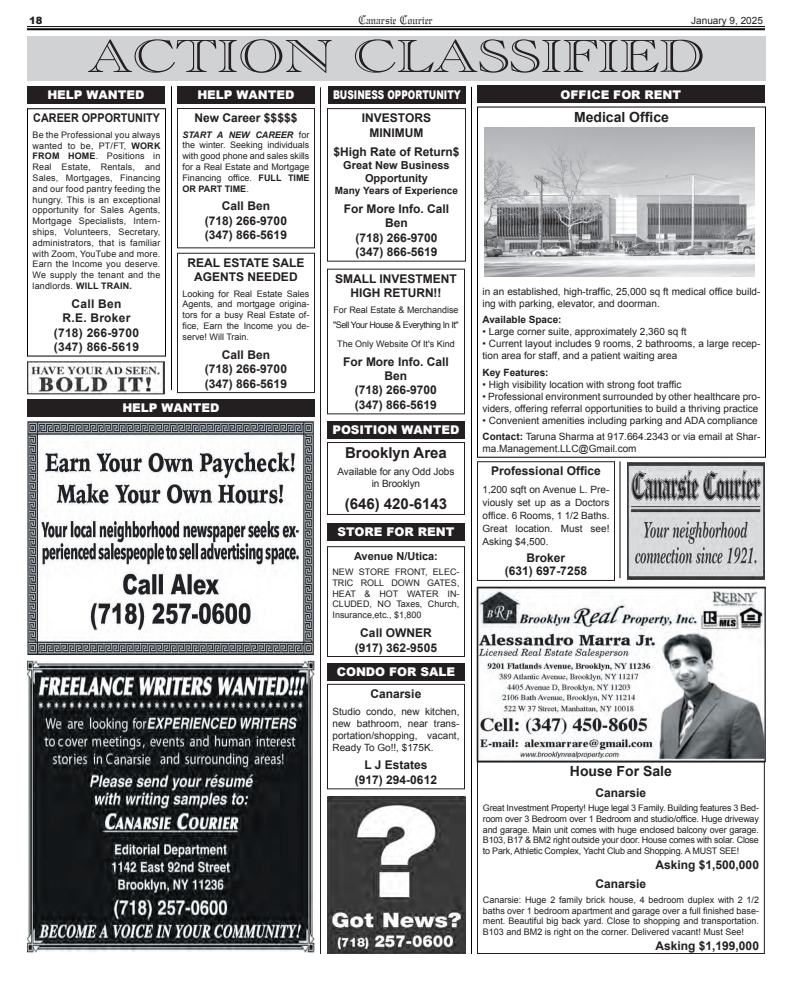
<style>
.page{position:relative;width:792px;height:981px;background:#fff}
.page>*{position:absolute;margin:0;border:0;box-sizing:border-box;transform-origin:0 0}
.t1{font:48px "Academy Engraved Let Plain";color:#231f20;scale:1.25 1}
.t2{font:700 15px "Arial";color:#231f20}
.t3{font:700 14px "Arial";color:#231f20}
.t4{font:700 12px/14.4px "Arial";color:#231f20;text-align:center}
.t5{font:900 12px "Arial";color:#fff}
.t6{font:700 12px/14.4px "Arial";letter-spacing:.02em;color:#231f20;text-align:center}
.t7{font:900 12px "Arial";color:#fff;scale:.75 1}
.t8{font:700 12px "Arial";color:#231f20;scale:.9 1}
.t9{font:12px "Gregorian FLF";color:#231f20}
.t10{font:700 11px/13.2px "Arial";color:#231f20;text-align:center}
.t11{font:10px/12px "Arial";color:#231f20}
.t12{font:700 10px "Arial";color:#231f20}
.t13{font:900 10px "Arial";color:#231f20}
.t14{font:9px/10.8px "Arial";color:#231f20;text-align:justify}
.t15{font:9px/15.3px "Arial";letter-spacing:-.05em;color:#231f20}
.s1{font-weight:700}
.s2{font-weight:700;font-style:italic}
</style>
<div class="page">
<hr style="left:27px;top:26px;width:738px;height:1px;background:#040503">
<hr style="left:27px;top:28px;width:738px;height:2px;background:#040503">
<div style="left:27px;top:36px;width:738px;height:44px;background:#d1d2d4"></div>
<div style="left:177px;top:108px;width:138px;height:140px;border:1px solid #231f20"></div>
<div style="left:27px;top:86px;width:138px;height:18px;background:#231f20"></div>
<hr style="left:171px;top:86px;width:1px;height:304px;background:#000">
<div style="left:27px;top:108px;width:139px;height:249px;border:1px solid #000"></div>
<div style="left:177px;top:86px;width:138px;height:17px;background:#231f20"></div>
<div style="left:177px;top:253px;width:138px;height:140px;border:1px solid #231f20"></div>
<img style="left:27px;top:421px;width:288px;height:235px">
<img style="left:27px;top:661px;width:288px;height:292px">
<hr style="left:320px;top:87px;width:1px;height:867px;background:#231f20">
<div style="left:328px;top:86px;width:138px;height:18px;background:#231f20"></div>
<div style="left:327px;top:108px;width:139px;height:154px;border:1px solid #231f20"></div>
<div style="left:477px;top:86px;width:288px;height:17px;background:#231f20"></div>
<div style="left:477px;top:461px;width:138px;height:120px;border:1px solid #231f20"></div>
<div style="left:27px;top:399px;width:288px;height:18px;background:#231f20"></div>
<img style="left:327px;top:796px;width:138px;height:158px">
<div style="left:327px;top:269px;width:138px;height:145px;border:1px solid #231f20"></div>
<div style="left:327px;top:684px;width:138px;height:105px;border:1px solid #231f20"></div>
<div style="left:327px;top:663px;width:138px;height:18px;background:#231f20"></div>
<div style="left:327px;top:421px;width:138px;height:18px;background:#231f20"></div>
<div style="left:327px;top:442px;width:138px;height:73px;border:1px solid #231f20"></div>
<div style="left:327px;top:546px;width:138px;height:111px;border:1px solid #231f20"></div>
<img style="left:27px;top:361px;width:138px;height:34px">
<img style="left:479px;top:589px;width:284px;height:171px">
<div style="left:477px;top:587px;width:288px;height:175px;border:1px solid #231f20"></div>
<div style="left:477px;top:761px;width:288px;height:193px;border:1px solid #231f20"></div>
<hr style="left:471px;top:87px;width:1px;height:867px;background:#000">
<img style="left:627px;top:463px;width:138px;height:117px">
<div style="left:477px;top:107px;width:289px;height:351px;border:1px solid #000"></div>
<img style="left:484px;top:128px;width:270px;height:148px">
<hr style="left:620px;top:461px;width:1px;height:117px;background:#000">
<div style="left:327px;top:523px;width:138px;height:18px;background:#231f20"></div>
<p class="t13" style="left:29px;top:13px;width:15px">18</p>
<h3 class="t9" style="left:359px;top:13px;width:76px">Canarsie Courier</h3>
<p class="t11" style="left:691px;top:14px;width:73px">January 9, 2025</p>
<h1 class="t1" style="left:87px;top:21px;width:495px">ACTION CLASSIFIED</h1>
<h3 class="t5" style="left:47px;top:86px;width:99px">HELP WANTED</h3>
<h3 class="t8" style="left:33px;top:110px;width:142px">CAREER OPPORTUNITY</h3>
<p class="t14" style="left:32px;top:129px;width:130px">Be the Professional you always wanted to be, PT/FT, <span class="s1">WORK FROM HOME</span>. Positions in Real Estate, Rentals, and Sales, Mortgages, Financing and our food pantry feeding the hungry. This is an exceptional opportunity for Sales Agents, Mortgage Specialists, Intern&shy;ships, Volunteers, Secretary, administrators, that is familiar with Zoom, YouTube and more.<br>Earn the Income you deserve.<br>We supply the tenant and the landlords. <span class="s1">WILL TRAIN.</span></p>
<h3 class="t6" style="left:54px;top:297px;width:87px">Call Ben<br>R.E. Broker (718) 266-9700 (347) 866-5619</h3>
<h3 class="t5" style="left:197px;top:86px;width:99px">HELP WANTED</h3>
<h3 class="t4" style="left:195px;top:111px;width:104px">New Career $$$$$</h3>
<p class="t14" style="left:182px;top:129px;width:129px"><span class="s2">START A NEW CAREER</span> for the winter. Seeking individuals with good phone and sales skills for a Real Estate and Mortgage Financing office. <span class="s1">FULL TIME OR PART TIME</span>.</p>
<h3 class="t4" style="left:205px;top:199px;width:84px">Call Ben<br>(718) 266-9700 (347) 866-5619</h3>
<h3 class="t4" style="left:188px;top:256px;width:118px">REAL ESTATE SALE<br>AGENTS NEEDED</h3>
<p class="t14" style="left:182px;top:288px;width:128px">Looking for Real Estate Sales Agents, and mortgage origina&shy;tors for a busy Real Estate of&shy;fice, Earn the Income you de&shy;serve! Will Train.</p>
<h3 class="t4" style="left:205px;top:348px;width:84px">Call Ben<br>(718) 266-9700 (347) 866-5619</h3>
<h3 class="t5" style="left:122px;top:399px;width:99px">HELP WANTED</h3>
<h3 class="t7" style="left:333px;top:86px;width:172px">BUSINESS OPPORTUNITY</h3>
<h3 class="t4" style="left:362px;top:111px;width:71px">INVESTORS<br>MINIMUM</h3>
<h3 class="t4" style="left:333px;top:145px;width:128px">$High Rate of Return$</h3>
<p class="t10" style="left:343px;top:159px;width:108px">Great New Business<br>Opportunity</p>
<p class="t12" style="left:335px;top:184px;width:125px">Many Years of Experience</p>
<h3 class="t4" style="left:344px;top:202px;width:107px">For More Info. Call<br>Ben<br>(718) 266-9700 (347) 866-5619</h3>
<h3 class="t4" style="left:335px;top:272px;width:123px">SMALL INVESTMENT<br>HIGH RETURN!!</h3>
<p class="t15" style="left:333px;top:302px;width:127px">For Real Estate &amp; Merchandise "Sell Your House &amp; Everything In It"</p>
<p class="t14" style="left:337px;top:338px;width:119px">The Only Website Of It's Kind</p>
<h3 class="t4" style="left:343px;top:355px;width:107px">For More Info. Call<br>Ben<br>(718) 266-9700 (347) 866-5619</h3>
<h3 class="t5" style="left:332px;top:421px;width:129px">POSITION WANTED</h3>
<h2 class="t2" style="left:345px;top:443px;width:103px">Brooklyn Area</h2>
<p class="t11" style="left:338px;top:466px;width:118px;text-align:center">Available for any Odd Jobs in Brooklyn</p>
<h2 class="t2" style="left:345px;top:494px;width:104px">(646) 420-6143</h2>
<p class="t10" style="left:354px;top:550px;width:85px">Avenue N/Utica:</p>
<p class="t14" style="left:332px;top:567px;width:129px">NEW STORE FRONT, ELEC-TRIC ROLL DOWN GATES, HEAT &amp; HOT WATER IN-CLUDED, NO Taxes, Church, Insurance,etc., $1,800</p>
<h3 class="t4" style="left:355px;top:626px;width:84px">Call OWNER (917) 362-9505</h3>
<h3 class="t5" style="left:338px;top:523px;width:118px">STORE FOR RENT</h3>
<h3 class="t5" style="left:337px;top:663px;width:120px">CONDO FOR SALE</h3>
<h3 class="t4" style="left:371px;top:687px;width:52px">Canarsie</h3>
<p class="t11" style="left:332px;top:705px;width:128px;text-align:justify">Studio condo, new kitchen, new bathroom, near trans&shy;portation/shopping, vacant, Ready To Go!!, $175K.</p>
<h3 class="t4" style="left:355px;top:758px;width:84px">L J Estates (917) 294-0612</h3>
<h3 class="t5" style="left:561px;top:86px;width:122px">OFFICE FOR RENT</h3>
<h3 class="t3" style="left:574px;top:108px;width:96px">Medical Office</h3>
<p class="t11" style="left:482px;top:285px;width:279px">in an established, high-traffic, 25,000 sq ft medical office build&shy;ing with parking, elevator, and doorman.</p>
<p class="t12" style="left:482px;top:313px;width:81px">Available Space:</p>
<p class="t11" style="left:482px;top:326px;width:206px">• Large corner suite, approximately 2,360 sq ft</p>
<p class="t11" style="left:482px;top:338px;width:279px">• Current layout includes 9 rooms, 2 bathrooms, a large recep&shy;tion area for staff, and a patient waiting area</p>
<p class="t12" style="left:482px;top:366px;width:68px">Key Features:</p>
<p class="t11" style="left:482px;top:378px;width:201px">• High visibility location with strong foot traffic</p>
<p class="t11" style="left:482px;top:390px;width:279px">• Professional environment surrounded by other healthcare pro&shy;viders, offering referral opportunities to build a thriving practice</p>
<p class="t11" style="left:482px;top:412px;width:280px;line-height:16.5px">• Convenient amenities including parking and ADA compliance<br><span class="s1">Contact:</span> Taruna Sharma at 917.664.2343 or via email at Shar-</p>
<p class="t11" style="left:482px;top:443px;width:156px">ma.Management.LLC@Gmail.com</p>
<h3 class="t4" style="left:491px;top:464px;width:111px">Professional Office</h3>
<p class="t11" style="left:482px;top:483px;width:128px;line-height:13px;text-align:justify">1,200 sqft on Avenue L. Pre&shy;viously set up as a Doctors office. 6 Rooms, 1 1/2 Baths.<br>Great location. Must see!<br>Asking $4,500.</p>
<h3 class="t4" style="left:505px;top:552px;width:84px;line-height:13px">Broker<br>(631) 697-7258</h3>
<h3 class="t3" style="left:570px;top:762px;width:103px">House For Sale</h3>
<h3 class="t4" style="left:596px;top:786px;width:52px">Canarsie</h3>
<p class="t14" style="left:483px;top:803px;width:278px">Great Investment Property! Huge legal 3 Family. Building features 3 Bed&shy;room over 3 Bedroom over 1 Bedroom and studio/office. Huge driveway and garage. Main unit comes with huge enclosed balcony over garage.<br>B103, B17 &amp; BM2 right outside your door. House comes with solar. Close to Park, Athletic Complex, Yacht Club and Shopping. A MUST SEE!</p>
<h3 class="t4" style="left:656px;top:858px;width:105px">Asking $1,500,000</h3>
<h3 class="t4" style="left:596px;top:877px;width:52px">Canarsie</h3>
<p class="t14" style="left:483px;top:894px;width:278px">Canarsie: Huge 2 family brick house, 4 bedroom duplex with 2 1/2 baths over 1 bedroom apartment and garage over a full finished base&shy;ment. Beautiful big back yard. Close to shopping and transportation.<br>B103 and BM2 is right on the corner. Delivered vacant! Must See!</p>
<h3 class="t4" style="left:656px;top:939px;width:105px">Asking $1,199,000</h3>
</div>
